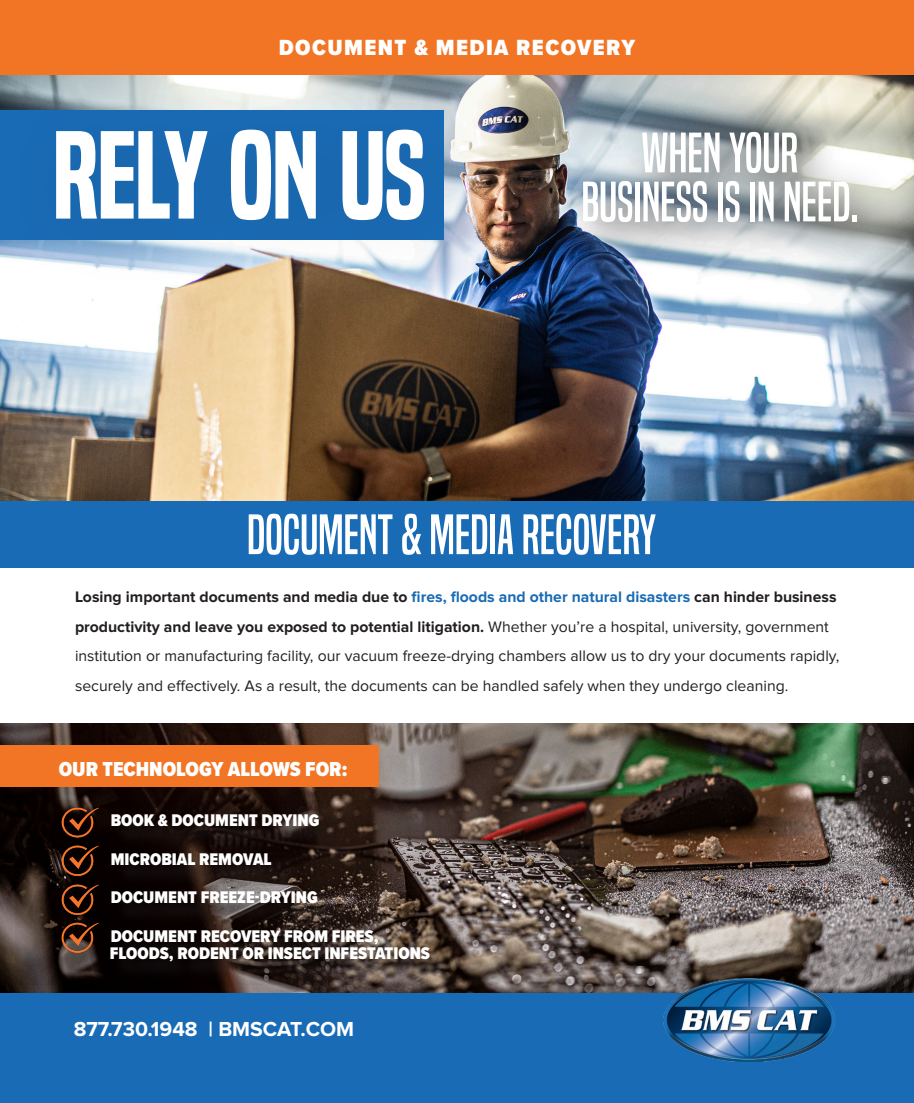
<style>
.page{position:relative;width:914px;height:1103px;background:#fff}
.page>*{position:absolute;margin:0;border:0;box-sizing:border-box;transform-origin:0 0}
.t1{font:115.5px "Built Titling Sb";letter-spacing:-.015em;color:#fff}
.t2{font:52.5px "Built Titling Rg";color:#fff}
.t3{font:900 22.75px "Proxima Nova Cond";letter-spacing:.06em;color:#fff;scale:1.05 1}
.t4{font:900 21px "Proxima Nova Cond";color:#fff}
.t5{font:700 21px "Proxima Nova";color:#fff}
.t6{font:900 17.5px "Proxima Nova Cond";color:#fff}
.t7{font:15.75px/29.8px "Proxima Nova";color:#231f20}
.s1{font-weight:700}
.s2{font-weight:700;color:#196bb5}
</style>
<div class="page">
<div style="left:0;top:0;width:914px;height:79px;background:#f17524"></div>
<img style="left:0;top:75px;width:914px;height:426px">
<img style="left:0;top:724px;width:914px;height:270px">
<div style="left:0;top:994px;width:914px;height:108px;background:#196bb5"></div>
<svg style="left:16px;top:800px;width:412px;height:184px;background:#2e221e"></svg>
<div style="left:0;top:73px;width:504px;height:228px;background:#231f20;opacity:.1"></div>
<div style="left:560px;top:110px;width:340px;height:159px;background:#231f20;opacity:.71"></div>
<div style="left:0;top:501px;width:914px;height:67px;background:#196bb5"></div>
<div style="left:0;top:745px;width:379px;height:42px;background:#f17524"></div>
<div style="left:114px;top:817px;width:285px;height:147px;background:#231f20;opacity:.58"></div>
<img style="left:52px;top:800px;width:53px;height:41px">
<img style="left:52px;top:843px;width:53px;height:39px">
<img style="left:52px;top:882px;width:53px;height:42px">
<img style="left:53px;top:917px;width:53px;height:48px">
<div style="left:113px;top:950px;width:338px;height:32px;background:#231f20;opacity:.58"></div>
<img style="left:663px;top:978px;width:180px;height:83px">
<p class="t3" style="left:279px;top:31px;width:341px">DOCUMENT &amp; MEDIA RECOVERY</p>
<p class="t1" style="left:52px;top:107px;width:375px">RELY ON US</p>
<p class="t2" style="left:641px;top:122px;width:159px">WHEN YOUR</p>
<p class="t2" style="left:581px;top:171px;width:278px">BUSINESS IS IN NEED.</p>
<p class="t2" style="left:247px;top:503px;width:410px">DOCUMENT &amp; MEDIA RECOVERY</p>
<p class="t7" style="left:75px;top:582px;width:765px"><span class="s1">Losing important documents and media due to</span> <span class="s2">fires, floods and other natural disasters</span> <span class="s1">can hinder business productivity and leave you exposed to potential litigation.</span> Whether you’re a hospital, university, government institution or manufacturing facility, our vacuum freeze-drying chambers allow us to dry your documents rapidly, securely and effectively. As a result, the documents can be handled safely when they undergo cleaning.</p>
<p class="t4" style="left:59px;top:753px;width:290px">OUR TECHNOLOGY ALLOWS FOR:</p>
<p class="t6" style="left:111px;top:807px;width:210px">BOOK &amp; DOCUMENT DRYING</p>
<p class="t6" style="left:111px;top:846px;width:162px">MICROBIAL REMOVAL</p>
<p class="t6" style="left:111px;top:884px;width:208px">DOCUMENT FREEZE-DRYING</p>
<p class="t6" style="left:111px;top:923px;width:269px">DOCUMENT RECOVERY FROM FIRES,</p>
<p class="t6" style="left:110px;top:940px;width:322px">FLOODS, RODENT OR INSECT INFESTATIONS</p>
<p class="t5" style="left:74px;top:1019px;width:282px">877.730.1948 | BMSCAT.COM</p>
</div>
